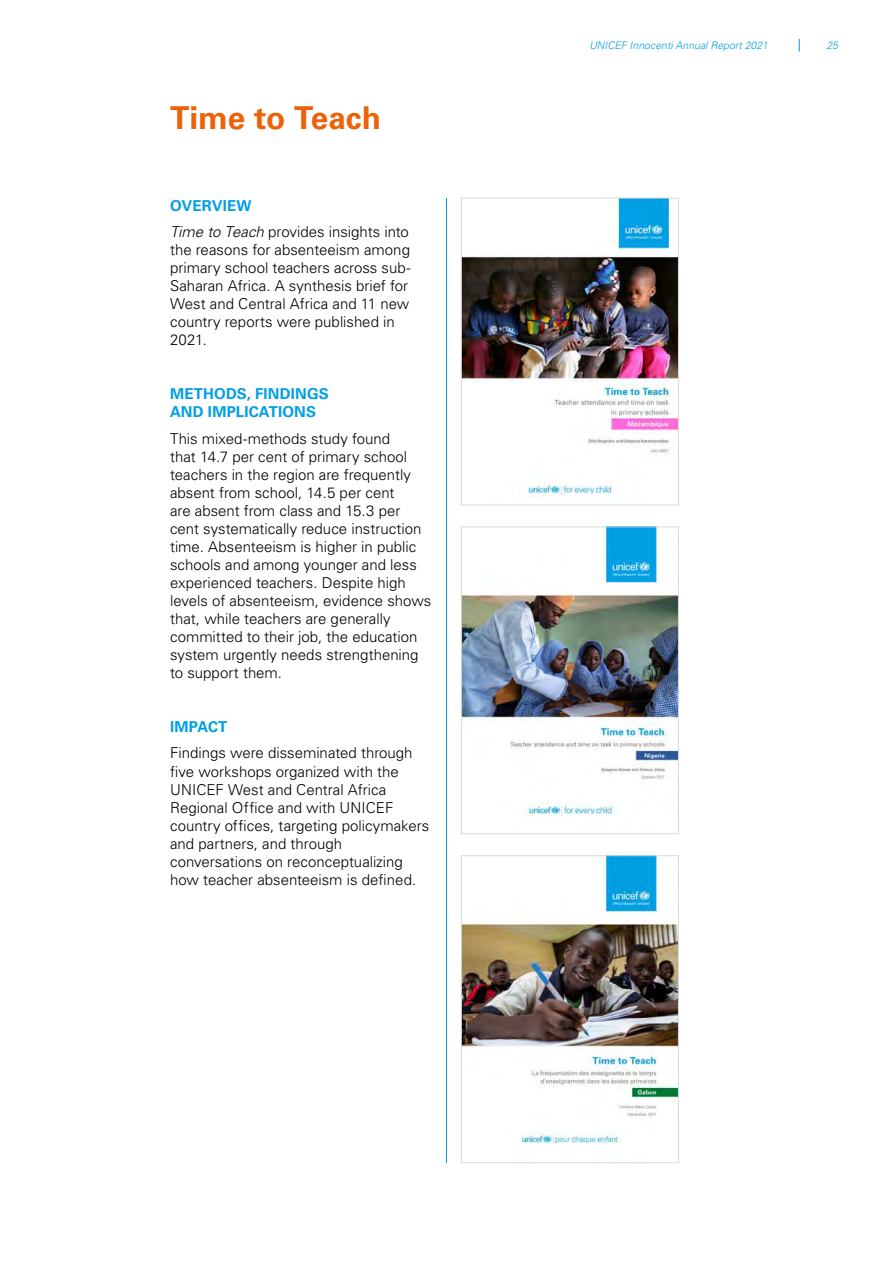
<style>
.page{position:relative;width:893px;height:1263px;background:#fff}
.page>*{position:absolute;margin:0;border:0;box-sizing:border-box;transform-origin:0 0}
.t1{font:700 31.5px "Univers LT Pro 65";color:#eb6209}
.t2{font:300 15px/18px "Univers LT Pro 45";color:#000}
.t3{font:700 15px/18px "Univers LT Pro 65";letter-spacing:.01em;color:#009fe3}
.t4{font:italic 300 10.5px "Univers LT Pro 45";color:#009fe3}
.s1{font-style:italic}
</style>
<div class="page">
<svg style="left:799px;top:39px;width:1px;height:13px"></svg>
<hr style="left:446px;top:198px;width:1px;height:965px;background:#009fe3">
<hr style="left:0;top:0;width:1px;height:1263px;background:#dde9f8">
<img style="left:463px;top:857px;width:214px;height:288px">
<div style="left:461px;top:855px;width:218px;height:308px;border:1px solid #dadada"></div>
<img style="left:463px;top:200px;width:214px;height:298px">
<div style="left:461px;top:198px;width:218px;height:307px;border:1px solid #dadada"></div>
<img style="left:463px;top:528px;width:214px;height:288px">
<div style="left:461px;top:526px;width:218px;height:308px;border:1px solid #dadada"></div>
<h1 class="t1" style="left:170px;top:99px;width:213px">Time to Teach</h1>
<p class="t3" style="left:170px;top:197px;width:83px">OVERVIEW</p>
<p class="t2" style="left:170px;top:223px;width:242px"><span class="s1">Time to Teach</span> provides insights into the reasons for absenteeism among primary school teachers across sub-<br>Saharan Africa. A synthesis brief for<br>West and Central Africa and 11 new country reports were published in<br>2021.</p>
<p class="t3" style="left:170px;top:385px;width:160px">METHODS, FINDINGS<br>AND IMPLICATIONS</p>
<p class="t2" style="left:170px;top:430px;width:263px">This mixed-methods study found<br>that 14.7 per cent of primary school teachers in the region are frequently absent from school, 14.5 per cent<br>are absent from class and 15.3 per cent systematically reduce instruction time. Absenteeism is higher in public schools and among younger and less experienced teachers. Despite high levels of absenteeism, evidence shows that, while teachers are generally committed to their job, the education system urgently needs strengthening to support them.</p>
<p class="t3" style="left:170px;top:718px;width:59px">IMPACT</p>
<p class="t2" style="left:170px;top:744px;width:261px">Findings were disseminated through five workshops organized with the UNICEF West and Central Africa Regional Office and with UNICEF country offices, targeting policymakers and partners, and through conversations on reconceptualizing how teacher absenteeism is defined.</p>
<p class="t4" style="left:589px;top:39px;width:180px">UNICEF Innocenti Annual Report 2021</p>
<p class="t4" style="left:826px;top:39px;width:13px">25</p>
</div>
